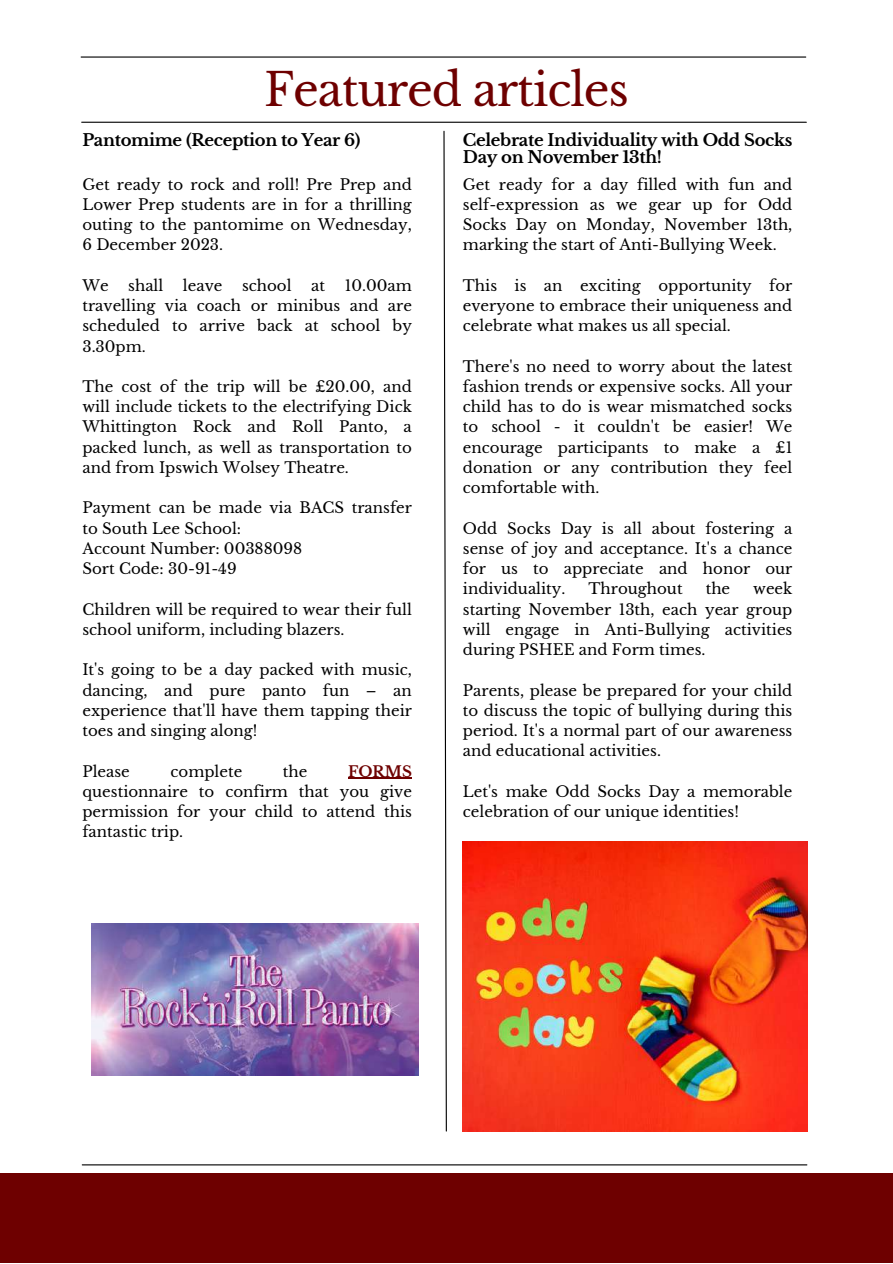
<style>
.page{position:relative;width:893px;height:1264px;background:#fff}
.page>*{position:absolute;margin:0;border:0;box-sizing:border-box;transform-origin:0 0}
.t1{font:45px "Libre Baskerville";letter-spacing:-.025em;color:#6e0000}
.t2{font:700 16.5px/16.8px "Libre Baskerville";letter-spacing:-.02em;color:#000}
.t3{font:15px/20.2px "Libre Baskerville";color:#000;text-align:justify}
.t4{font:700 15px "Libre Baskerville";color:#6e0000}
</style>
<div class="page">
<hr style="left:81px;top:56px;width:724px;height:2px;background:#000">
<svg style="left:443px;top:130px;width:4px;height:1002px"></svg>
<hr style="left:82px;top:1164px;width:724px;height:1px;background:#000">
<hr style="left:82px;top:122px;width:724px;height:1px;background:#000">
<div style="left:0;top:1173px;width:892px;height:89px;background:#6e0000"></div>
<hr style="left:348px;top:777px;width:64px;height:1px;background:#6e0000">
<img style="left:92px;top:923px;width:327px;height:152px">
<img style="left:463px;top:841px;width:344px;height:290px">
<h1 class="t1" style="left:264px;top:62px;width:366px">Featured articles</h1>
<p class="t2" style="left:82px;top:132px;width:280px">Pantomime (Reception to Year 6)</p>
<p class="t3" style="left:82px;top:174px;width:331px">Get ready to rock and roll! Pre Prep and Lower Prep students are in for a thrilling outing to the pantomime on Wednesday, 6 December 2023.</p>
<p class="t3" style="left:82px;top:275px;width:28px">We</p>
<p class="t3" style="left:128px;top:275px;width:37px">shall</p>
<p class="t3" style="left:183px;top:275px;width:41px">leave</p>
<p class="t3" style="left:242px;top:275px;width:51px">school</p>
<p class="t3" style="left:311px;top:275px;width:15px">at</p>
<p class="t2" style="left:463px;top:132px;width:331px">Celebrate Individuality with Odd Socks<br>Day on November 13th!</p>
<p class="t3" style="left:463px;top:174px;width:331px">Get ready for a day filled with fun and self-expression as we gear up for Odd Socks Day on Monday, November 13th, marking the start of Anti-Bullying Week.</p>
<p class="t3" style="left:463px;top:275px;width:331px">This is an exciting opportunity for everyone to embrace their uniqueness and celebrate what makes us all special.</p>
<p class="t3" style="left:463px;top:356px;width:331px">There's no need to worry about the latest fashion trends or expensive socks. All your child has to do is wear mismatched socks to school - it couldn't be easier! We encourage participants to make a £1 donation or any contribution they feel comfortable with.</p>
<p class="t3" style="left:463px;top:518px;width:331px">Odd Socks Day is all about fostering a sense of joy and acceptance. It's a chance for us to appreciate and honor our individuality.</p>
<p class="t3" style="left:82px;top:275px;width:331px;text-indent:262px">10.00am travelling via coach or minibus and are scheduled to arrive back at school by 3.30pm.</p>
<p class="t3" style="left:82px;top:376px;width:331px">The cost of the trip will be £20.00, and will include tickets to the electrifying Dick Whittington Rock and Roll Panto, a packed lunch, as well as transportation to and from Ipswich Wolsey Theatre.</p>
<p class="t3" style="left:82px;top:498px;width:331px;text-align:left">Payment can be made via BACS transfer to South Lee School:<br>Account Number: 00388098<br>Sort Code: 30-91-49</p>
<p class="t3" style="left:82px;top:599px;width:331px">Children will be required to wear their full school uniform, including blazers.</p>
<p class="t3" style="left:82px;top:660px;width:331px">It's going to be a day packed with music, dancing, and pure panto fun – an experience that'll have them tapping their toes and singing along!</p>
<p class="t3" style="left:82px;top:761px;width:49px">Please</p>
<p class="t3" style="left:170px;top:761px;width:73px">complete</p>
<p class="t3" style="left:283px;top:761px;width:26px">the</p>
<p class="t4" style="left:348px;top:762px;width:65px">FORMS</p>
<p class="t3" style="left:82px;top:781px;width:331px">questionnaire to confirm that you give permission for your child to attend this fantastic trip.</p>
<p class="t3" style="left:463px;top:579px;width:331px;text-indent:290px">week starting November 13th, each year group will engage in Anti-Bullying activities during PSHEE and Form times.</p>
<p class="t3" style="left:463px;top:680px;width:331px">Parents, please be prepared for your child to discuss the topic of bullying during this period. It's a normal part of our awareness and educational activities.</p>
<p class="t3" style="left:463px;top:781px;width:331px">Let's make Odd Socks Day a memorable celebration of our unique identities!</p>
<p class="t3" style="left:588px;top:579px;width:96px">Throughout</p>
<p class="t3" style="left:705px;top:579px;width:26px">the</p>
</div>
